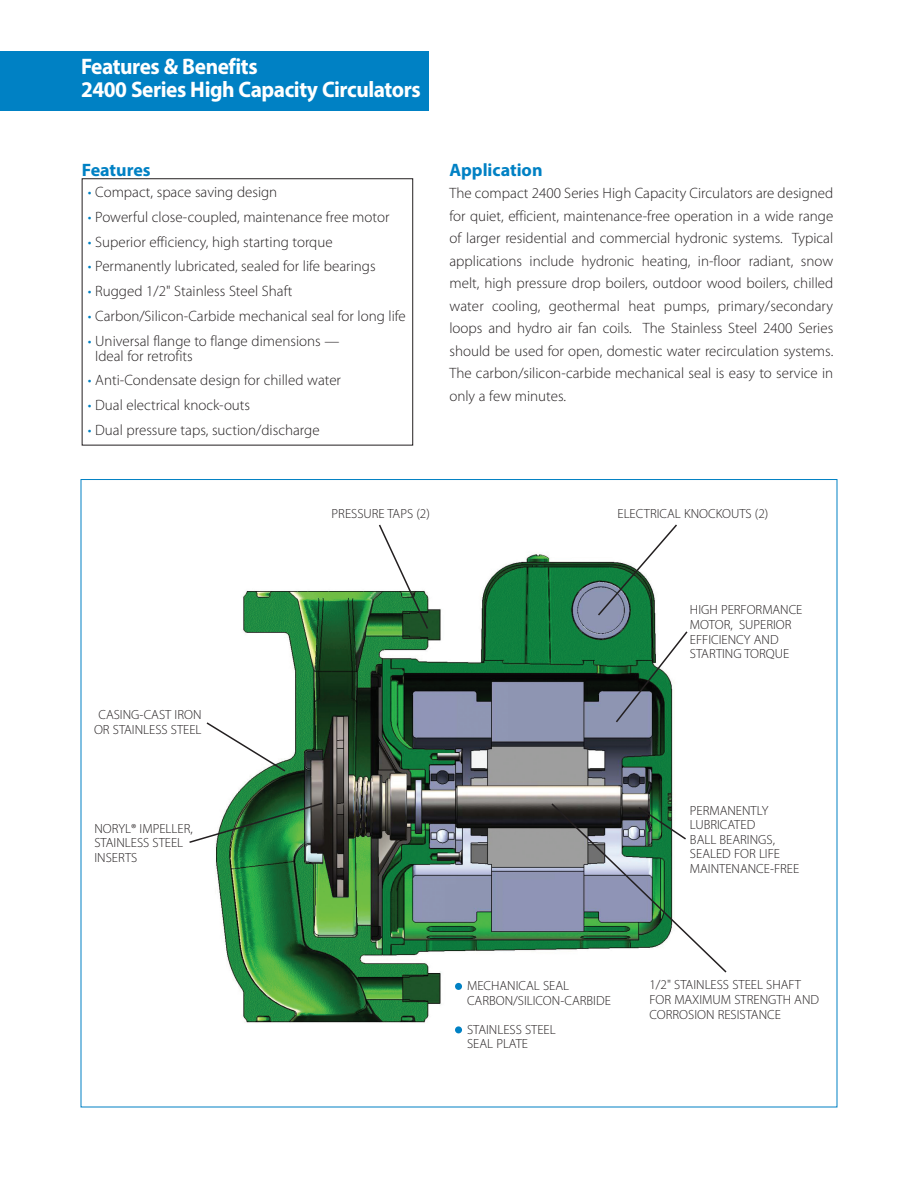
<style>
.page{position:relative;width:918px;height:1188px;background:#fff}
.page>*{position:absolute;margin:0;border:0;box-sizing:border-box;transform-origin:0 0}
.t1{font:700 22.5px/22.5px "Myriad Pro";letter-spacing:-.02em;color:#fff;scale:.95 1}
.t2{font:700 18px "Myriad Pro";color:#0081c4}
.t3{font:300 15px/22.5px "Myriad Pro";color:#231f20;text-align:justify}
.t4{font:300 13.35px/14.5px "Myriad Pro";color:#231f20}
.s1{color:#0081c4}
</style>
<div class="page">
<div style="left:0;top:52px;width:429px;height:59px;background:#0081c4"></div>
<img style="left:216px;top:554px;width:457px;height:478px">
<div style="left:467px;top:963px;width:172px;height:103px;background:#fff"></div>
<svg style="left:206px;top:721px;width:81px;height:52px"></svg>
<svg style="left:378px;top:524px;width:51px;height:106px"></svg>
<svg style="left:596px;top:524px;width:81px;height:93px"></svg>
<svg style="left:189px;top:802px;width:135px;height:42px"></svg>
<svg style="left:614px;top:630px;width:74px;height:94px"></svg>
<svg style="left:550px;top:802px;width:177px;height:172px"></svg>
<div style="left:455px;top:983px;width:7px;height:7px;background:#0081c4;border-radius:50%"></div>
<div style="left:455px;top:1026px;width:7px;height:7px;background:#0081c4;border-radius:50%"></div>
<h1 class="t1" style="left:81px;top:55px;width:359px">Features &amp; Benefits<br>2400 Series High Capacity Circulators</h1>
<p class="t2" style="left:82px;top:158px;width:70px">Features</p>
<p class="t3" style="left:88px;top:181px;width:191px"><span class="s1">•</span> Compact, space saving design</p>
<p class="t3" style="left:88px;top:206px;width:303px"><span class="s1">•</span> Powerful close-coupled, maintenance free motor</p>
<p class="t3" style="left:88px;top:230px;width:246px"><span class="s1">•</span> Superior efficiency, high starting torque</p>
<p class="t3" style="left:88px;top:255px;width:289px"><span class="s1">•</span> Permanently lubricated, sealed for life bearings</p>
<p class="t3" style="left:88px;top:280px;width:206px"><span class="s1">•</span> Rugged 1/2" Stainless Steel Shaft</p>
<p class="t3" style="left:88px;top:304px;width:320px"><span class="s1">•</span> Carbon/Silicon-Carbide mechanical seal for long life</p>
<p class="t3" style="left:95px;top:333px;width:246px;line-height:15px;text-indent:-8px"><span class="s1">•</span> Universal flange to flange dimensions —<br>Ideal for retrofits</p>
<p class="t3" style="left:88px;top:369px;width:255px"><span class="s1">•</span> Anti-Condensate design for chilled water</p>
<p class="t3" style="left:88px;top:394px;width:164px"><span class="s1">•</span> Dual electrical knock-outs</p>
<p class="t3" style="left:88px;top:418px;width:233px"><span class="s1">•</span> Dual pressure taps, suction/discharge</p>
<p class="t2" style="left:449px;top:158px;width:95px">Application</p>
<p class="t3" style="left:449px;top:182px;width:385px">The compact 2400 Series High Capacity Circulators are designed for quiet, efficient, maintenance-free operation in a wide range of larger residential and commercial hydronic systems. Typical applications include hydronic heating, in-floor radiant, snow melt, high pressure drop boilers, outdoor wood boilers, chilled water cooling, geothermal heat pumps, primary/secondary loops and hydro air fan coils. The Stainless Steel 2400 Series should be used for open, domestic water recirculation systems.<br>The carbon/silicon-carbide mechanical seal is easy to service in only a few minutes.</p>
<p class="t4" style="left:332px;top:506px;width:100px">PRESSURE TAPS (2)</p>
<p class="t4" style="left:618px;top:506px;width:152px">ELECTRICAL KNOCKOUTS (2)</p>
<p class="t4" style="left:94px;top:707px;width:109px;text-align:center">CASING-CAST IRON<br>OR STAINLESS STEEL</p>
<p class="t4" style="left:94px;top:821px;width:100px">NORYL® IMPELLER,<br>STAINLESS STEEL<br>INSERTS</p>
<p class="t4" style="left:690px;top:603px;width:114px">HIGH PERFORMANCE<br>MOTOR, SUPERIOR<br>EFFICIENCY AND<br>STARTING TORQUE</p>
<p class="t4" style="left:690px;top:803px;width:111px">PERMANENTLY<br>LUBRICATED<br>BALL BEARINGS,<br>SEALED FOR LIFE<br>MAINTENANCE-FREE</p>
<p class="t4" style="left:467px;top:978px;width:145px">MECHANICAL SEAL<br>CARBON/SILICON-CARBIDE</p>
<p class="t4" style="left:467px;top:1022px;width:90px">STAINLESS STEEL<br>SEAL PLATE</p>
<p class="t4" style="left:649px;top:977px;width:171px">1/2" STAINLESS STEEL SHAFT<br>FOR MAXIMUM STRENGTH AND<br>CORROSION RESISTANCE</p>
</div>
